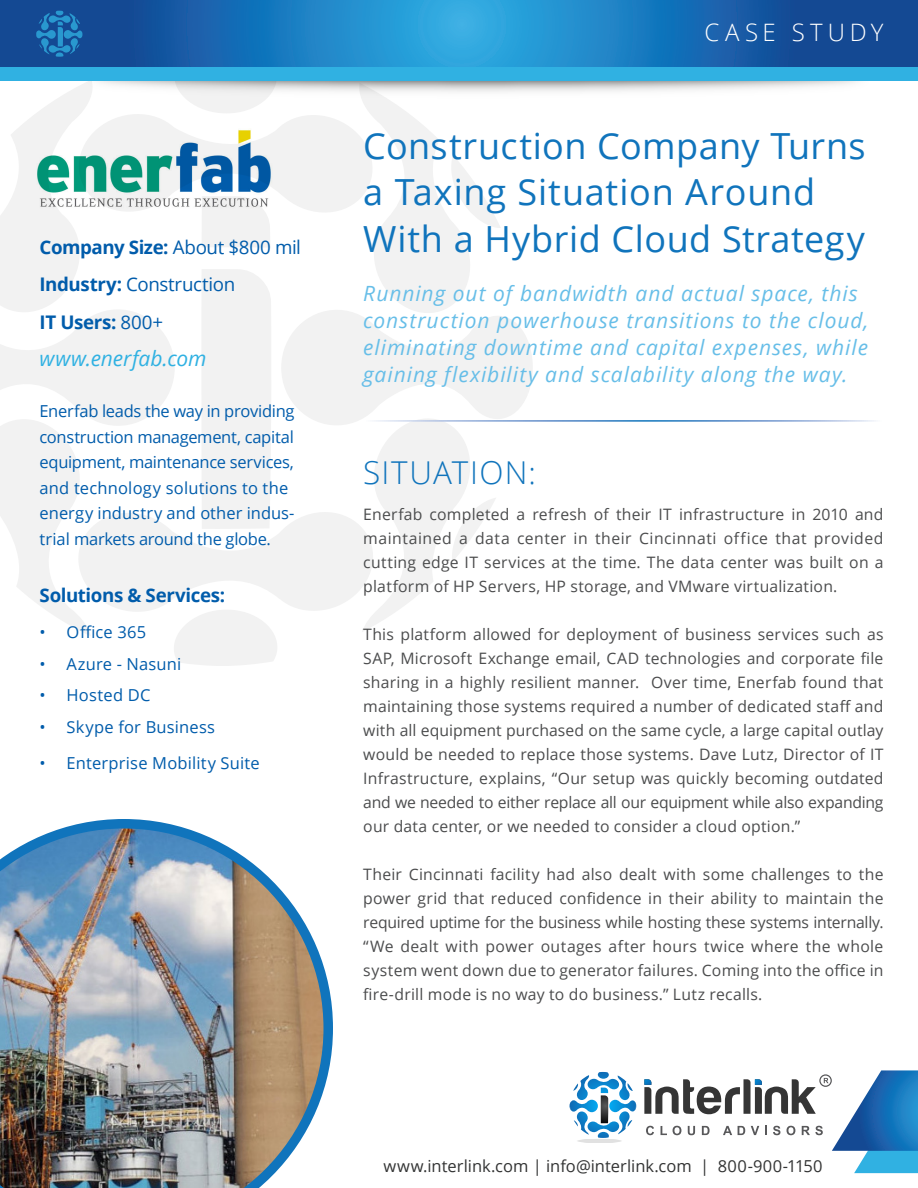
<style>
.page{position:relative;width:918px;height:1188px;background:#fff}
.page>*{position:absolute;margin:0;border:0;box-sizing:border-box;transform-origin:0 0}
.t1{font:36px/46.5px "Open Sans";letter-spacing:.02em;color:#1074bc}
.t2{font:300 31.5px "Open Sans";letter-spacing:.045em;color:#1074bc}
.t3{font:300 24px "Open Sans";letter-spacing:.21em;color:#fff}
.t4{font:italic 21px/27px "Open Sans";letter-spacing:.045em;color:#67bee8}
.t5{font:italic 21px "Open Sans";letter-spacing:-.005em;color:#30b1e2}
.t6{font:700 18.75px "Open Sans";letter-spacing:-.02em;color:#015cab}
.t7{font:18.75px "Open Sans";letter-spacing:-.025em;color:#015cab}
.t8{font:16.5px/25.5px "Open Sans";color:#015cab}
.t9{font:16.5px "Open Sans";color:#333434}
.t10{font:15.75px/24px "Open Sans";letter-spacing:.015em;color:#4b4c4d;text-align:justify}
.s1{font-weight:400}
.s2{font-weight:700}
</style>
<div class="page">
<img style="left:533px;top:80px;width:336px;height:12px">
<div style="left:0;top:0;width:918px;height:80px;background:#30b1e2"></div>
<hr style="left:577px;top:1139px;width:45px;height:4px;background:#ebebeb;border-radius:50%">
<hr style="left:577px;top:1139px;width:44px;height:4px;background:#e9e9e9;border-radius:50%">
<hr style="left:578px;top:1139px;width:43px;height:4px;background:#e1e1e1;border-radius:50%">
<hr style="left:583px;top:1139px;width:33px;height:3px;background:#000;border-radius:50%">
<hr style="left:584px;top:1140px;width:31px;height:2px;background:#000;border-radius:50%">
<svg style="left:570px;top:1072px;width:67px;height:66px"></svg>
<svg style="left:644px;top:1070px;width:274px;height:103px"></svg>
<svg style="left:0;top:0;width:918px;height:67px;background:#1968af"></svg>
<svg style="left:0;top:11px;width:533px;height:655px"></svg>
<img style="left:0;top:819px;width:333px;height:369px">
<p class="t6" style="left:40px;top:234px;width:263px">Company Size: <span class="s1">About $800 mil</span></p>
<p class="t7" style="left:40px;top:271px;width:197px"><span class="s2">Industry:</span> Construction</p>
<p class="t6" style="left:40px;top:309px;width:125px">IT Users: <span class="s1">800+</span></p>
<p class="t5" style="left:40px;top:344px;width:168px">www.enerfab.com</p>
<p class="t8" style="left:40px;top:398px;width:256px">Enerfab leads the way in providing construction management, capital equipment, maintenance services, and technology solutions to the energy industry and other indus&shy;trial markets around the globe.</p>
<p class="t6" style="left:40px;top:582px;width:187px">Solutions &amp; Services:</p>
<p class="t8" style="left:40px;top:619px;width:108px">• Office 365</p>
<p class="t8" style="left:40px;top:651px;width:143px">• Azure - Nasuni</p>
<p class="t8" style="left:40px;top:682px;width:112px">• Hosted DC</p>
<p class="t8" style="left:40px;top:714px;width:177px">• Skype for Business</p>
<p class="t8" style="left:40px;top:750px;width:222px">• Enterprise Mobility Suite</p>
<p class="t3" style="left:705px;top:15px;width:180px">CASE STUDY</p>
<p class="t1" style="left:363px;top:122px;width:504px">Construction Company Turns a Taxing Situation Around<br>With a Hybrid Cloud Strategy</p>
<p class="t4" style="left:363px;top:279px;width:507px">Running out of bandwidth and actual space, this construction powerhouse transitions to the cloud, eliminating downtime and capital expenses, while gaining flexibility and scalability along the way.</p>
<p class="t2" style="left:363px;top:451px;width:174px">SITUATION:</p>
<p class="t10" style="left:363px;top:501px;width:522px">Enerfab completed a refresh of their IT infrastructure in 2010 and maintained a data center in their Cincinnati office that provided cutting edge IT services at the time. The data center was built on a platform of HP Servers, HP storage, and VMware virtualization.</p>
<p class="t10" style="left:363px;top:621px;width:522px">This platform allowed for deployment of business services such as SAP, Microsoft Exchange email, CAD technologies and corporate file sharing in a highly resilient manner. Over time, Enerfab found that maintaining those systems required a number of dedicated staff and with all equipment purchased on the same cycle, a large capital outlay would be needed to replace those systems. Dave Lutz, Director of IT Infrastructure, explains, “Our setup was quickly becoming outdated and we needed to either replace all our equipment while also expanding our data center, or we needed to consider a cloud option.”</p>
<p class="t10" style="left:363px;top:861px;width:522px">Their Cincinnati facility had also dealt with some challenges to the power grid that reduced confidence in their ability to maintain the required uptime for the business while hosting these systems internally. “We dealt with power outages after hours twice where the whole system went down due to generator failures. Coming into the office in fire-drill mode is no way to do business.” Lutz recalls.</p>
<p class="t9" style="left:383px;top:1155px;width:441px">www.interlink.com | info@interlink.com | 800-900-1150</p>
</div>
